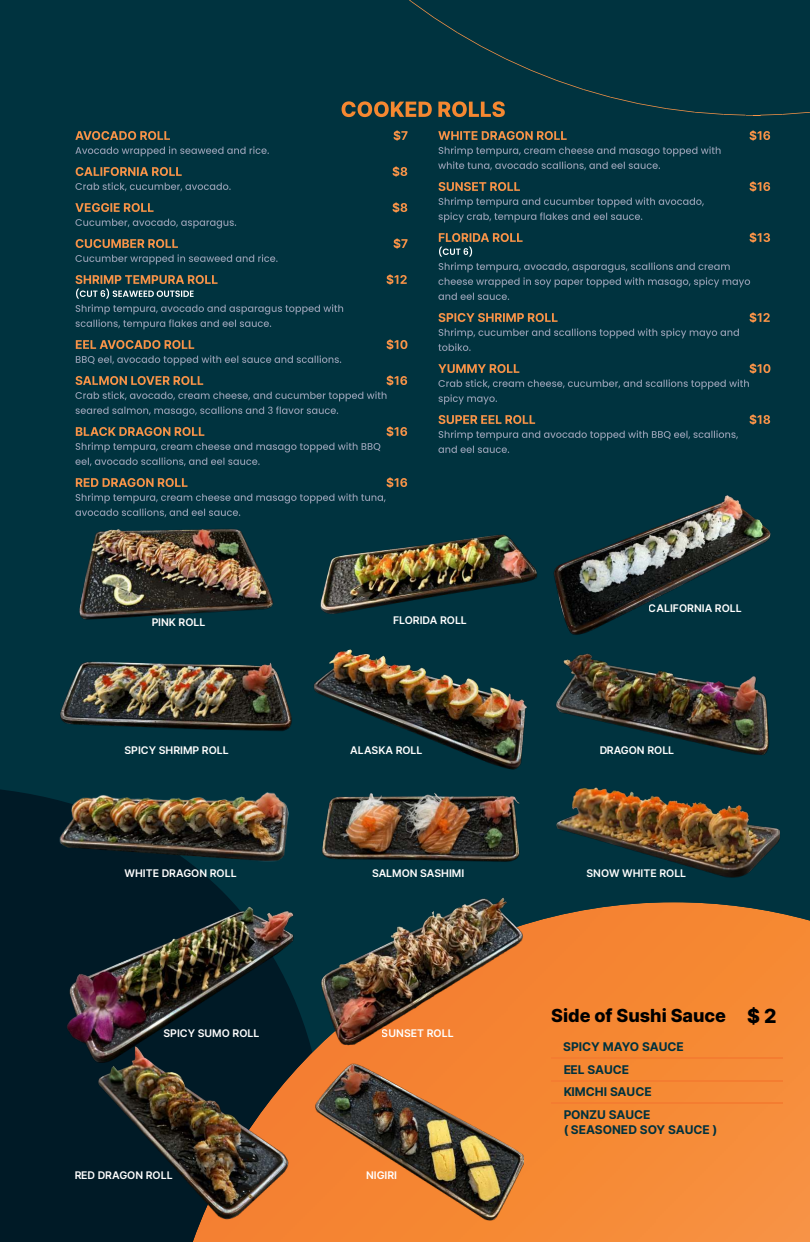
<style>
.page{position:relative;width:810px;height:1242px;background:#00333f}
.page>*{position:absolute;margin:0;border:0;box-sizing:border-box;transform-origin:0 0}
.t1{font:800 18px "Inter";color:#000}
.t2{font:700 12px/22.5px "Inter";color:#00323e}
.t3{font:600 10.5px "Inter";color:#fff}
.s1{font-size:19.5px}
</style>
<div class="page">
<svg style="left:342px;top:101px;width:163px;height:16px"></svg>
<svg style="left:75px;top:131px;width:95px;height:9px"></svg>
<svg style="left:394px;top:130px;width:14px;height:11px"></svg>
<svg style="left:75px;top:146px;width:194px;height:10px"></svg>
<svg style="left:76px;top:167px;width:106px;height:9px"></svg>
<svg style="left:393px;top:166px;width:14px;height:11px"></svg>
<svg style="left:75px;top:182px;width:156px;height:9px"></svg>
<svg style="left:75px;top:203px;width:79px;height:9px"></svg>
<svg style="left:393px;top:202px;width:14px;height:11px"></svg>
<svg style="left:75px;top:219px;width:161px;height:10px"></svg>
<svg style="left:76px;top:239px;width:102px;height:9px"></svg>
<svg style="left:394px;top:238px;width:14px;height:11px"></svg>
<svg style="left:75px;top:254px;width:203px;height:10px"></svg>
<svg style="left:387px;top:274px;width:20px;height:11px"></svg>
<svg style="left:76px;top:275px;width:267px;height:54px"></svg>
<svg style="left:76px;top:340px;width:118px;height:9px"></svg>
<svg style="left:387px;top:339px;width:20px;height:11px"></svg>
<svg style="left:76px;top:355px;width:265px;height:10px"></svg>
<svg style="left:75px;top:375px;width:332px;height:42px"></svg>
<svg style="left:76px;top:427px;width:128px;height:9px"></svg>
<svg style="left:387px;top:426px;width:20px;height:11px"></svg>
<svg style="left:75px;top:442px;width:305px;height:24px"></svg>
<svg style="left:282px;top:494px;width:22px;height:10px"></svg>
<svg style="left:438px;top:131px;width:129px;height:9px"></svg>
<svg style="left:750px;top:130px;width:20px;height:11px"></svg>
<svg style="left:438px;top:146px;width:283px;height:24px"></svg>
<svg style="left:439px;top:182px;width:81px;height:9px"></svg>
<svg style="left:750px;top:181px;width:20px;height:11px"></svg>
<svg style="left:439px;top:197px;width:265px;height:25px"></svg>
<svg style="left:438px;top:232px;width:332px;height:68px"></svg>
<svg style="left:439px;top:313px;width:119px;height:9px"></svg>
<svg style="left:750px;top:312px;width:20px;height:11px"></svg>
<svg style="left:438px;top:328px;width:301px;height:23px"></svg>
<svg style="left:438px;top:363px;width:332px;height:41px"></svg>
<svg style="left:439px;top:415px;width:96px;height:9px"></svg>
<svg style="left:750px;top:414px;width:20px;height:11px"></svg>
<svg style="left:438px;top:430px;width:300px;height:23px"></svg>
<img style="left:556px;top:799px;width:224px;height:79px">
<div style="left:0;top:789px;width:193px;height:453px;background:#001a26"></div>
<img style="left:304px;top:477px;width:233px;height:115px">
<img style="left:553px;top:495px;width:218px;height:126px">
<img style="left:313px;top:592px;width:214px;height:130px">
<img style="left:75px;top:478px;width:207px;height:115px">
<img style="left:60px;top:593px;width:232px;height:129px">
<img style="left:556px;top:621px;width:213px;height:178px">
<img style="left:58px;top:722px;width:234px;height:162px">
<img style="left:322px;top:722px;width:203px;height:140px">
<img style="left:193px;top:902px;width:617px;height:340px">
<img style="left:41px;top:884px;width:255px;height:192px">
<img style="left:58px;top:1038px;width:246px;height:184px">
<img style="left:312px;top:1049px;width:211px;height:193px">
<img style="left:305px;top:897px;width:227px;height:152px">
<hr style="left:551px;top:1058px;width:232px;height:1px;background:#f47d31">
<hr style="left:551px;top:1080px;width:232px;height:2px;background:#f47d31">
<hr style="left:551px;top:1102px;width:232px;height:2px;background:#f47d31">
<img style="left:782px;top:112px;width:28px;height:3px">
<img style="left:760px;top:114px;width:22px;height:2px">
<svg style="left:746px;top:115px;width:14px;height:1px"></svg>
<img style="left:724px;top:114px;width:22px;height:2px">
<img style="left:695px;top:112px;width:29px;height:3px">
<img style="left:666px;top:108px;width:28px;height:5px">
<img style="left:638px;top:103px;width:28px;height:6px">
<img style="left:610px;top:97px;width:28px;height:7px">
<img style="left:584px;top:89px;width:26px;height:9px">
<img style="left:557px;top:80px;width:27px;height:10px">
<img style="left:531px;top:70px;width:26px;height:11px">
<img style="left:506px;top:59px;width:25px;height:12px">
<img style="left:481px;top:46px;width:25px;height:13px">
<img style="left:457px;top:32px;width:24px;height:15px">
<img style="left:434px;top:18px;width:23px;height:15px">
<img style="left:412px;top:2px;width:22px;height:16px">
<p class="t3" style="left:649px;top:602px;width:94px">CALIFORNIA ROLL</p>
<p class="t3" style="left:152px;top:616px;width:55px">PINK ROLL</p>
<p class="t3" style="left:393px;top:614px;width:75px">FLORIDA ROLL</p>
<p class="t3" style="left:124px;top:744px;width:106px">SPICY SHRIMP ROLL</p>
<p class="t3" style="left:350px;top:744px;width:74px">ALASKA ROLL</p>
<p class="t3" style="left:599px;top:744px;width:76px">DRAGON ROLL</p>
<p class="t3" style="left:124px;top:867px;width:114px">WHITE DRAGON ROLL</p>
<p class="t3" style="left:372px;top:867px;width:94px">SALMON SASHIMI</p>
<p class="t3" style="left:586px;top:867px;width:101px">SNOW WHITE ROLL</p>
<p class="t3" style="left:164px;top:1027px;width:97px">SPICY SUMO ROLL</p>
<p class="t3" style="left:382px;top:1027px;width:73px">SUNSET ROLL</p>
<h1 class="t1" style="left:551px;top:1005px;width:227px">Side of Sushi Sauce <span class="s1">$ 2</span></h1>
<p class="t2" style="left:563px;top:1036px;width:122px">SPICY MAYO SAUCE<br>EEL SAUCE<br>KIMCHI SAUCE<br>PONZU SAUCE</p>
<p class="t2" style="left:563px;top:1118px;width:156px">( SEASONED SOY SAUCE )</p>
<p class="t3" style="left:74px;top:1169px;width:100px">RED DRAGON ROLL</p>
<p class="t3" style="left:366px;top:1169px;width:33px">NIGIRI</p>
</div>
